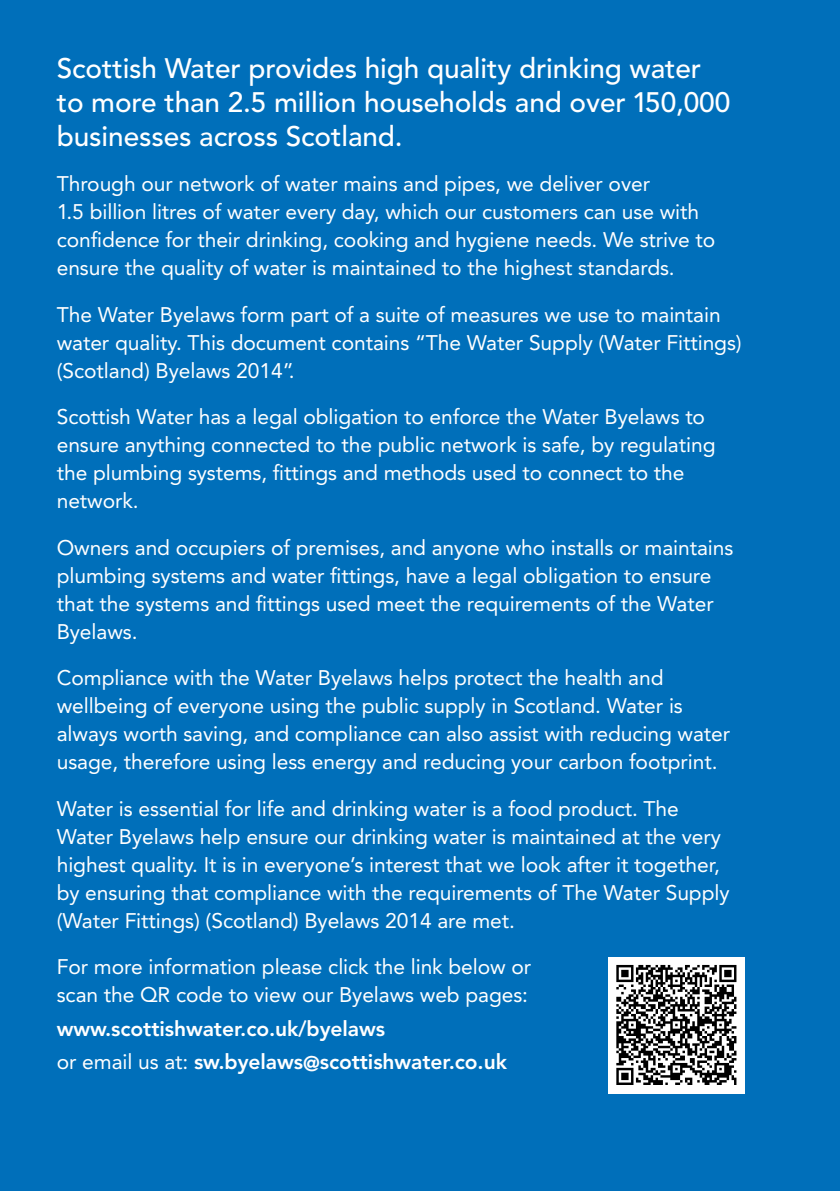
<style>
.page{position:relative;width:840px;height:1191px;background:#fff}
.page>*{position:absolute;margin:0;border:0;box-sizing:border-box;transform-origin:0 0}
.Last_Bullet{font:500 28px/34px "Avenir";letter-spacing:-.005em;color:#fff}
.Last_Bullet-2{font:21px/28px "Avenir";letter-spacing:-.005em;color:#fff}
.Last_Bullet-3{font:800 21px "Avenir";letter-spacing:-.005em;color:#fff}
.s1{font-weight:400}
</style>
<div class="page">
<div style="left:0;top:0;width:839px;height:1191px;background:#006fba"></div>
<div style="left:608px;top:957px;width:136px;height:136px;background:#fff"></div>
<svg style="left:616px;top:965px;width:120px;height:120px"></svg>
<p class="Last_Bullet" style="left:57px;top:52px;width:674px">Scottish Water provides high quality drinking water to more than 2.5 million households and over 150,000 businesses across Scotland.</p>
<p class="Last_Bullet-2" style="left:57px;top:170px;width:659px">Through our network of water mains and pipes, we deliver over<br>1.5 billion litres of water every day, which our customers can use with confidence for their drinking, cooking and hygiene needs. We strive to ensure the quality of water is maintained to the highest standards.</p>
<p class="Last_Bullet-2" style="left:57px;top:300px;width:686px">The Water Byelaws form part of a suite of measures we use to maintain water quality. This document contains “The Water Supply (Water Fittings) (Scotland) Byelaws 2014”.</p>
<p class="Last_Bullet-2" style="left:57px;top:403px;width:660px">Scottish Water has a legal obligation to enforce the Water Byelaws to ensure anything connected to the public network is safe, by regulating the plumbing systems, fittings and methods used to connect to the network.</p>
<p class="Last_Bullet-2" style="left:57px;top:533px;width:677px">Owners and occupiers of premises, and anyone who installs or maintains plumbing systems and water fittings, have a legal obligation to ensure that the systems and fittings used meet the requirements of the Water Byelaws.</p>
<p class="Last_Bullet-2" style="left:57px;top:664px;width:674px">Compliance with the Water Byelaws helps protect the health and wellbeing of everyone using the public supply in Scotland. Water is always worth saving, and compliance can also assist with reducing water usage, therefore using less energy and reducing your carbon footprint.</p>
<p class="Last_Bullet-2" style="left:57px;top:794px;width:674px">Water is essential for life and drinking water is a food product. The Water Byelaws help ensure our drinking water is maintained at the very highest quality. It is in everyone’s interest that we look after it together, by ensuring that compliance with the requirements of The Water Supply (Water Fittings) (Scotland) Byelaws 2014 are met.</p>
<p class="Last_Bullet-2" style="left:57px;top:952px;width:476px">For more information please click the link below or scan the QR code to view our Byelaws web pages:</p>
<p class="Last_Bullet-3" style="left:57px;top:1016px;width:330px">www.scottishwater.co.uk/byelaws</p>
<p class="Last_Bullet-3" style="left:57px;top:1049px;width:451px"><span class="s1">or email us at:</span> sw.byelaws@scottishwater.co.uk</p>
</div>
